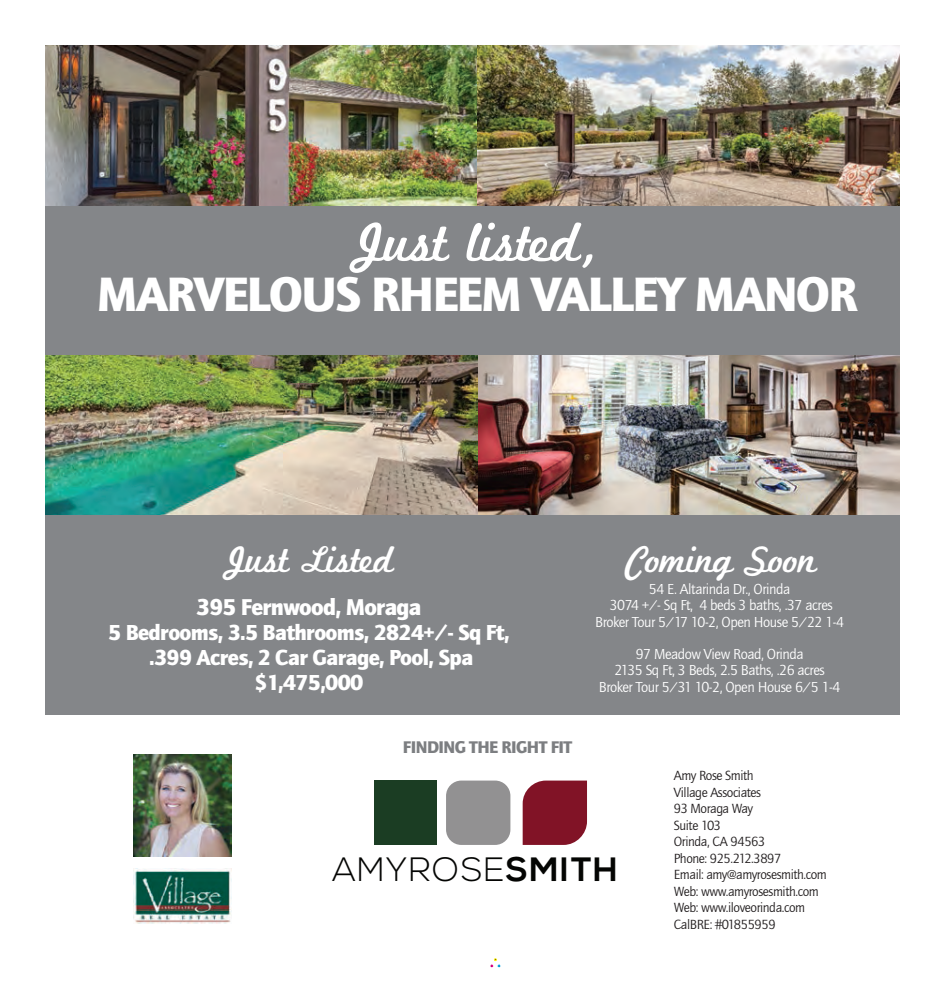
<style>
.page{position:relative;width:945px;height:990px;background:#fff}
.page>*{position:absolute;margin:0;border:0;box-sizing:border-box;transform-origin:0 0}
.t1{font:57.5px "Marketing Script";letter-spacing:-.03em;color:#fff}
.t2{font:50px "Quay Sans ITCTT Black";letter-spacing:-.03em;color:#fff}
.t3{font:38.75px "Marketing Script";letter-spacing:-.03em;color:#fff}
.t4{font:300 33.75px "Nexa";letter-spacing:.04em;color:#040503}
.t5{font:23.75px "Quay Sans ITCTT Black";letter-spacing:-.03em;color:#fff}
.t6{font:22.5px/25px "Quay Sans ITCTT Black";letter-spacing:-.03em;color:#fff;text-align:center}
.t7{font:17.5px "Quay Sans ITCTT Black";letter-spacing:-.03em;color:#7c7e81}
.t8{font:15px/16.2px "Quay Sans ITCTT Book";letter-spacing:-.03em;color:#fff;text-align:center}
.t9{font:13.75px/16.5px "Quay Sans ITCTT Book";letter-spacing:-.03em;color:#231f20}
.s1{font-weight:700}
</style>
<div class="page">
<div style="left:490px;top:958px;width:11px;height:10px;border:1px solid #fff"></div>
<div style="left:374px;top:781px;width:63px;height:64px;background:#1b3d23"></div>
<div style="left:446px;top:781px;width:64px;height:64px;background:#929192;border-radius:15px"></div>
<svg style="left:523px;top:781px;width:64px;height:64px;background:#872032"></svg>
<img style="left:134px;top:868px;width:97px;height:56px">
<img style="left:134px;top:755px;width:97px;height:102px">
<img style="left:45px;top:45px;width:433px;height:162px">
<img style="left:478px;top:45px;width:422px;height:162px">
<img style="left:45px;top:355px;width:433px;height:160px">
<img style="left:478px;top:355px;width:422px;height:160px">
<div style="left:45px;top:515px;width:855px;height:200px;background:#848689"></div>
<div style="left:45px;top:207px;width:855px;height:148px;background:#848689"></div>
<h1 class="t1" style="left:351px;top:208px;width:254px">Just listed,</h1>
<h2 class="t2" style="left:97px;top:265px;width:762px">MARVELOUS RHEEM VALLEY MANOR</h2>
<h3 class="t3" style="left:224px;top:537px;width:172px">Just Listed</h3>
<h3 class="t5" style="left:196px;top:593px;width:227px">395 Fernwood, Moraga</h3>
<h3 class="t6" style="left:108px;top:620px;width:403px">5 Bedrooms, 3.5 Bathrooms, 2824+/- Sq Ft, .399 Acres, 2 Car Garage, Pool, Spa $1,475,000</h3>
<p class="t7" style="left:403px;top:736px;width:171px">FINDING THE RIGHT FIT</p>
<h3 class="t3" style="left:627px;top:536px;width:192px">Coming Soon</h3>
<p class="t8" style="left:595px;top:581px;width:250px">54 E. Altarinda Dr., Orinda<br>3074 +/- Sq Ft, 4 beds 3 baths, .37 acres<br>Broker Tour 5/17 10-2, Open House 5/22 1-4</p>
<p class="t8" style="left:599px;top:646px;width:243px">97 Meadow View Road, Orinda<br>2135 Sq Ft, 3 Beds, 2.5 Baths, .26 acres<br>Broker Tour 5/31 10-2, Open House 6/5 1-4</p>
<h3 class="t4" style="left:333px;top:850px;width:287px">AMYROSE<span class="s1">SMITH</span></h3>
<p class="t9" style="left:674px;top:768px;width:155px">Amy Rose Smith<br>Village Associates<br>93 Moraga Way<br>Suite 103<br>Orinda, CA 94563<br>Phone: 925.212.3897<br>Email: amy@amyrosesmith.com<br>Web: www.amyrosesmith.com<br>Web: www.iloveorinda.com<br>CalBRE: #01855959</p>
</div>
